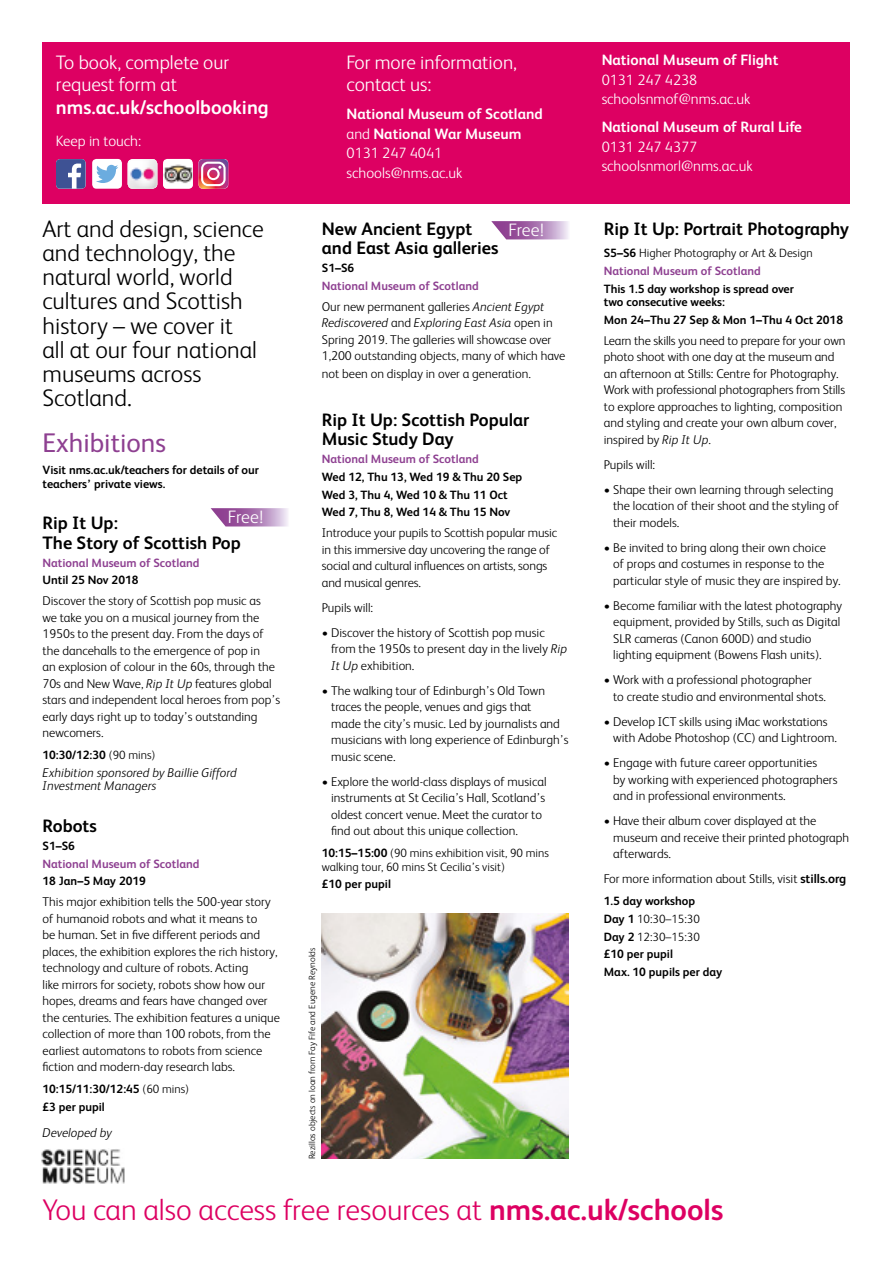
<style>
.page{position:relative;width:893px;height:1263px;background:#fff}
.page>*{position:absolute;margin:0;border:0;box-sizing:border-box;transform-origin:0 0}
.t1{font:300 30px "FS Albert";color:#dd0062}
.t2{font:27px "FS Albert";color:#8e4091}
.t3{font:300 24px/24px "FS Albert";color:#000}
.t4{font:300 19.5px/22.5px "FS Albert";color:#fff}
.t5{font:700 19.5px "FS Albert";color:#fff}
.t6{font:700 18px/19.5px "FS Albert";color:#000}
.t7{font:300 18px "FS Albert";color:#fff}
.t8{font:700 15px/19.5px "FS Albert";color:#fff}
.t9{font:300 15px/19.5px "FS Albert";color:#fff}
.t10{font:300 12.75px/16.5px "FS Albert";color:#000}
.t11{font:italic 300 12.75px/13.5px "FS Albert";color:#000}
.t12{font:700 12px/17.7px "FS Albert";color:#000}
.t13{font:300 12px/17.7px "FS Albert";color:#000}
.t14{font:700 12px "FS Albert";color:#8e4091}
.t15{font:300 9px "FS Albert";color:#000}
.s1{font-style:italic}
.s2{font-weight:300}
.s3{font-weight:700}
.s4{font-weight:700;color:#8e4091}
</style>
<div class="page">
<div style="left:43px;top:43px;width:807px;height:161px;background:#dd0062"></div>
<div style="left:92px;top:159px;width:30px;height:30px;background:#fff;border-radius:4px"></div>
<svg style="left:96px;top:165px;width:22px;height:18px"></svg>
<img style="left:128px;top:159px;width:29px;height:30px">
<div style="left:163px;top:159px;width:30px;height:30px;background:#fff;border-radius:4px"></div>
<img style="left:163px;top:164px;width:30px;height:24px">
<svg style="left:56px;top:159px;width:30px;height:30px"></svg>
<svg style="left:198px;top:159px;width:30px;height:30px"></svg>
<svg style="left:211px;top:508px;width:77px;height:18px"></svg>
<svg style="left:491px;top:221px;width:78px;height:18px"></svg>
<img style="left:322px;top:913px;width:246px;height:246px">
<img style="left:41px;top:1149px;width:84px;height:35px">
<h3 class="t4" style="left:56px;top:50px;width:175px">To book, complete our request form at</h3>
<h3 class="t5" style="left:56px;top:94px;width:214px">nms.ac.uk/schoolbooking</h3>
<p class="t9" style="left:56px;top:130px;width:87px">Keep in touch:</p>
<h3 class="t3" style="left:43px;top:216px;width:223px">Art and design, science and technology, the natural world, world cultures and Scottish history – we cover it<br>all at our four national museums across<br>Scotland.</h3>
<h2 class="t2" style="left:43px;top:425px;width:125px">Exhibitions</h2>
<p class="t12" style="left:43px;top:463px;width:218px;line-height:13.5px">Visit nms.ac.uk/teachers for details of our teachers’ private views.</p>
<h3 class="t6" style="left:43px;top:513px;width:200px">Rip It Up:<br>The Story of Scottish Pop</h3>
<p class="t14" style="left:43px;top:554px;width:158px">National Museum of Scotland</p>
<p class="t12" style="left:43px;top:571px;width:97px">Until 25 Nov 2018</p>
<p class="t10" style="left:43px;top:592px;width:239px">Discover the story of Scottish pop music as<br>we take you on a musical journey from the 1950s to the present day. From the days of the dancehalls to the emergence of pop in<br>an explosion of colour in the 60s, through the 70s and New Wave, <span class="s1">Rip It Up</span> features global stars and independent local heroes from pop’s early days right up to today’s outstanding newcomers.</p>
<p class="t12" style="left:43px;top:746px;width:114px">10:30/12:30 <span class="s2">(90 mins)</span></p>
<p class="t11" style="left:43px;top:765px;width:196px">Exhibition sponsored by Baillie Gifford<br>Investment Managers</p>
<h3 class="t6" style="left:43px;top:815px;width:56px">Robots</h3>
<p class="t12" style="left:43px;top:836px;width:34px">S1–S6</p>
<p class="t14" style="left:43px;top:855px;width:158px">National Museum of Scotland</p>
<p class="t12" style="left:43px;top:872px;width:105px">18 Jan–5 May 2019</p>
<p class="t10" style="left:43px;top:893px;width:239px">This major exhibition tells the 500-year story of humanoid robots and what it means to<br>be human. Set in five different periods and places, the exhibition explores the rich history, technology and culture of robots. Acting<br>like mirrors for society, robots show how our hopes, dreams and fears have changed over the centuries. The exhibition features a unique collection of more than 100 robots, from the earliest automatons to robots from science fiction and modern-day research labs.</p>
<p class="t12" style="left:43px;top:1079px;width:148px">10:15/11:30/12:45 <span class="s2">(60 mins) </span>£3 per pupil</p>
<p class="t11" style="left:43px;top:1125px;width:71px">Developed by</p>
<h3 class="t7" style="left:228px;top:505px;width:37px">Free!</h3>
<h3 class="t4" style="left:347px;top:50px;width:172px">For more information, contact us:</h3>
<p class="t8" style="left:347px;top:104px;width:198px">National Museum of Scotland <span class="s2">and</span> National War Museum<br><span class="s2">0131 247 4041 schools@nms.ac.uk</span></p>
<h3 class="t6" style="left:322px;top:218px;width:178px">New Ancient Egypt and East Asia galleries</h3>
<p class="t12" style="left:322px;top:259px;width:34px">S1–S6</p>
<p class="t14" style="left:322px;top:278px;width:158px">National Museum of Scotland</p>
<p class="t10" style="left:322px;top:298px;width:245px">Our new permanent galleries <span class="s1">Ancient Egypt Rediscovered</span> and <span class="s1">Exploring East Asia</span> open in Spring 2019. The galleries will showcase over 1,200 outstanding objects, many of which have</p>
<p class="t10" style="left:322px;top:365px;width:210px">not been on display in over a generation.</p>
<h3 class="t6" style="left:322px;top:409px;width:209px">Rip It Up: Scottish Popular<br>Music Study Day</h3>
<p class="t14" style="left:322px;top:451px;width:158px">National Museum of Scotland</p>
<p class="t12" style="left:322px;top:467px;width:202px">Wed 12, Thu 13, Wed 19 &amp; Thu 20 Sep<br>Wed 3, Thu 4, Wed 10 &amp; Thu 11 Oct<br>Wed 7, Thu 8, Wed 14 &amp; Thu 15 Nov</p>
<p class="t10" style="left:322px;top:524px;width:237px">Introduce your pupils to Scottish popular music in this immersive day uncovering the range of social and cultural influences on artists, songs and musical genres.</p>
<p class="t10" style="left:322px;top:598px;width:53px">Pupils will:</p>
<p class="t10" style="left:331px;top:623px;width:237px;text-indent:-9px">• Discover the history of Scottish pop music from the 1950s to present day in the lively <span class="s1">Rip<br>It Up</span> exhibition.</p>
<p class="t10" style="left:331px;top:681px;width:239px;text-indent:-9px">• The walking tour of Edinburgh’s Old Town traces the people, venues and gigs that<br>made the city’s music. Led by journalists and musicians with long experience of Edinburgh’s music scene.</p>
<p class="t10" style="left:331px;top:772px;width:217px;text-indent:-9px">• Explore the world-class displays of musical instruments at St Cecilia’s Hall, Scotland’s oldest concert venue. Meet the curator to find out about this unique collection.</p>
<p class="t13" style="left:322px;top:846px;width:229px;line-height:13.5px"><span class="s3">10:15–15:00</span> (90 mins exhibition visit, 90 mins walking tour, 60 mins St Cecilia’s visit)</p>
<p class="t12" style="left:322px;top:875px;width:71px">£10 per pupil</p>
<h3 class="t7" style="left:509px;top:218px;width:37px">Free!</h3>
<p class="t15" style="left:306px;top:1159px;width:213px;rotate:-90deg">Rezillos objects on loan from Fay Fife and Eugene Reynolds</p>
<p class="t8" style="left:602px;top:50px;width:178px">National Museum of Flight</p>
<p class="t9" style="left:602px;top:69px;width:150px">0131 247 4238 schoolsnmof@nms.ac.uk</p>
<p class="t8" style="left:602px;top:117px;width:202px">National Museum of Rural Life</p>
<p class="t9" style="left:602px;top:136px;width:153px">0131 247 4377 schoolsnmorl@nms.ac.uk</p>
<h3 class="t6" style="left:604px;top:218px;width:247px">Rip It Up: Portrait Photography</h3>
<p class="t13" style="left:604px;top:243px;width:210px"><span class="s3">S5–S6</span> Higher Photography or Art &amp; Design<br><span class="s4">National Museum of Scotland</span></p>
<p class="t12" style="left:604px;top:281px;width:192px;line-height:13.5px">This 1.5 day workshop is spread over two consecutive weeks:</p>
<p class="t12" style="left:604px;top:310px;width:241px">Mon 24–Thu 27 Sep &amp; Mon 1–Thu 4 Oct 2018</p>
<p class="t10" style="left:604px;top:331px;width:243px">Learn the skills you need to prepare for your own photo shoot with one day at the museum and an afternoon at Stills: Centre for Photography.<br>Work with professional photographers from Stills to explore approaches to lighting, composition and styling and create your own album cover, inspired by <span class="s1">Rip It Up</span>.</p>
<p class="t10" style="left:604px;top:455px;width:53px">Pupils will:</p>
<p class="t10" style="left:613px;top:480px;width:228px;text-indent:-9px">• Shape their own learning through selecting the location of their shoot and the styling of their models.</p>
<p class="t10" style="left:613px;top:538px;width:229px;text-indent:-9px">• Be invited to bring along their own choice<br>of props and costumes in response to the particular style of music they are inspired by.</p>
<p class="t10" style="left:613px;top:596px;width:231px;text-indent:-9px">• Become familiar with the latest photography equipment, provided by Stills, such as Digital SLR cameras (Canon 600D) and studio lighting equipment (Bowens Flash units).</p>
<p class="t10" style="left:613px;top:671px;width:214px;text-indent:-9px">• Work with a professional photographer<br>to create studio and environmental shots.</p>
<p class="t10" style="left:613px;top:712px;width:225px;text-indent:-9px">• Develop ICT skills using iMac workstations with Adobe Photoshop (CC) and Lightroom.</p>
<p class="t10" style="left:613px;top:754px;width:226px;text-indent:-9px">• Engage with future career opportunities<br>by working with experienced photographers and in professional environments.</p>
<p class="t10" style="left:613px;top:812px;width:238px;text-indent:-9px">• Have their album cover displayed at the museum and receive their printed photograph afterwards.</p>
<p class="t10" style="left:604px;top:870px;width:244px">For more information about Stills, visit <span class="s3">stills.org</span></p>
<p class="t12" style="left:604px;top:892px;width:120px">1.5 day workshop<br>Day 1 <span class="s2">10:30–15:30<br></span>Day 2 <span class="s2">12:30–15:30 </span>£10 per pupil<br>Max. 10 pupils per day</p>
<h1 class="t1" style="left:43px;top:1190px;width:682px">You can also access free resources at <span class="s3">nms.ac.uk/schools</span></h1>
</div>
